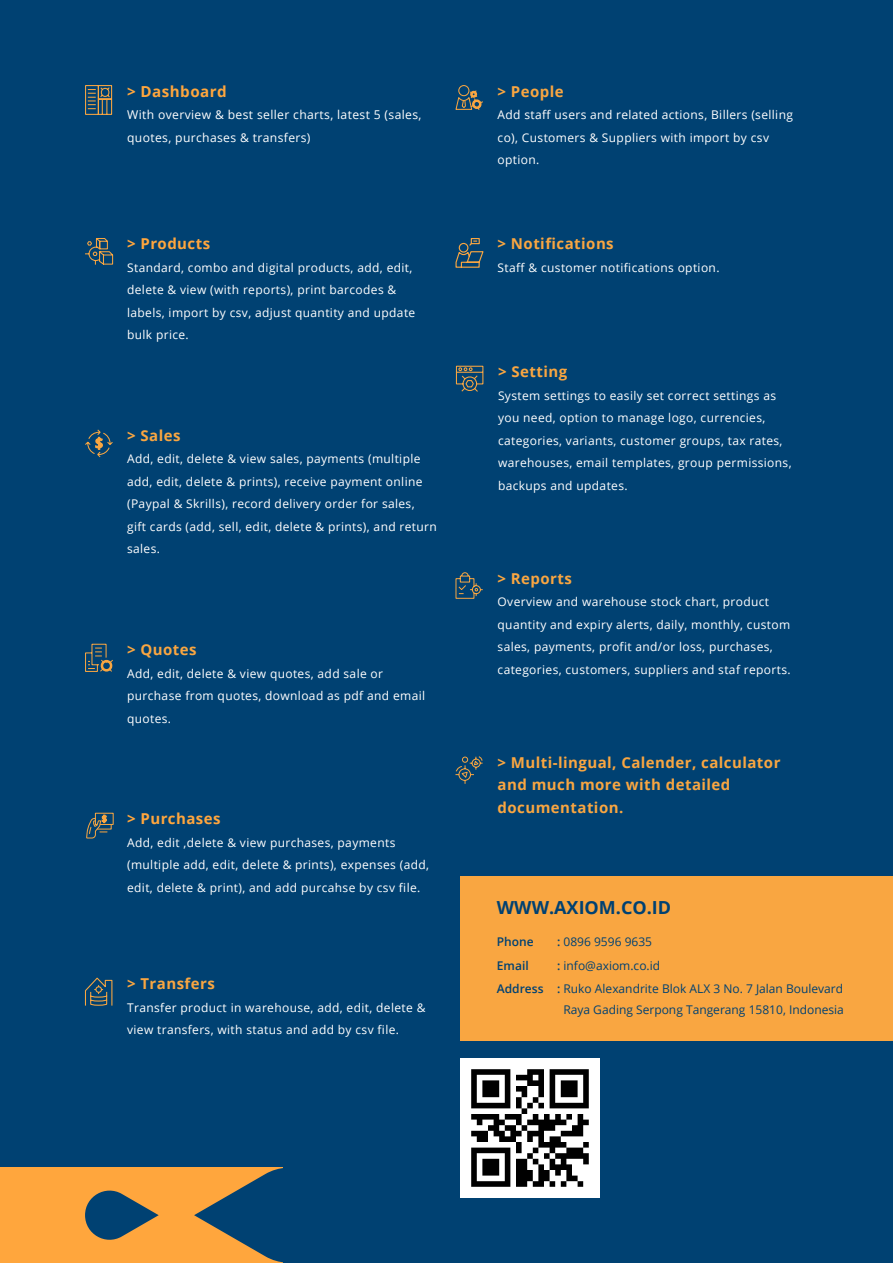
<style>
.page{position:relative;width:893px;height:1263px;background:#004172}
.page>*{position:absolute;margin:0;border:0;box-sizing:border-box;transform-origin:0 0}
.t1{font:700 18px "Open Sans";color:#004172}
.t2{font:700 15.15px "Open Sans";letter-spacing:.03em;color:#ffa63d}
.t3{font:700 15px/22.5px "Open Sans";letter-spacing:.03em;color:#f9a641}
.t4{font:700 15px "Open Sans";letter-spacing:.03em;color:#ffa63d}
.t5{font:12.15px/22.8px "Open Sans";letter-spacing:.03em;color:#fff}
.t6{font:12px/22.5px "Open Sans";letter-spacing:.03em;color:#fff}
.t7{font:12px "Open Sans";color:#004172}
.t8{font:600 12px "Open Sans";color:#004172}
.s1{font-weight:600}
</style>
<div class="page">
<svg style="left:85px;top:85px;width:28px;height:30px"></svg>
<svg style="left:455px;top:85px;width:28px;height:25px"></svg>
<svg style="left:85px;top:238px;width:29px;height:27px"></svg>
<svg style="left:455px;top:238px;width:29px;height:30px"></svg>
<svg style="left:85px;top:429px;width:28px;height:29px"></svg>
<svg style="left:455px;top:365px;width:29px;height:27px"></svg>
<svg style="left:85px;top:643px;width:28px;height:29px"></svg>
<svg style="left:455px;top:572px;width:28px;height:27px"></svg>
<svg style="left:86px;top:812px;width:28px;height:27px"></svg>
<svg style="left:455px;top:756px;width:28px;height:28px"></svg>
<svg style="left:84px;top:977px;width:29px;height:29px"></svg>
<div style="left:460px;top:876px;width:433px;height:61px;background:#f9a641"></div>
<div style="left:460px;top:932px;width:433px;height:108px;background:#f9a641"></div>
<div style="left:0;top:1167px;width:283px;height:96px;background:#ffa63d"></div>
<svg style="left:85px;top:1190px;width:74px;height:50px"></svg>
<svg style="left:194px;top:1168px;width:89px;height:95px"></svg>
<img style="left:460px;top:1058px;width:140px;height:140px">
<p class="t2" style="left:127px;top:80px;width:101px">&gt; Dashboard</p>
<p class="t5" style="left:127px;top:103px;width:296px">With overview &amp; best seller charts, latest 5 (sales, quotes, purchases &amp; transfers)</p>
<p class="t4" style="left:127px;top:233px;width:85px">&gt; Products</p>
<p class="t6" style="left:127px;top:256px;width:290px">Standard, combo and digital products, add, edit, delete &amp; view (with reports), print barcodes &amp; labels, import by csv, adjust quantity and update bulk price.</p>
<p class="t3" style="left:127px;top:424px;width:55px">&gt; Sales</p>
<p class="t6" style="left:127px;top:448px;width:311px">Add, edit, delete &amp; view sales, payments (multiple add, edit, delete &amp; prints), receive payment online (Paypal &amp; Skrills), record delivery order for sales,<br>gift cards (add, sell, edit, delete &amp; prints), and return sales.</p>
<p class="t3" style="left:127px;top:638px;width:71px">&gt; Quotes</p>
<p class="t6" style="left:127px;top:662px;width:300px">Add, edit, delete &amp; view quotes, add sale or purchase from quotes, download as pdf and email quotes.</p>
<p class="t4" style="left:127px;top:808px;width:95px">&gt; Purchases</p>
<p class="t6" style="left:127px;top:831px;width:303px">Add, edit ,delete &amp; view purchases, payments (multiple add, edit, delete &amp; prints), expenses (add, edit, delete &amp; print), and add purcahse by csv file.</p>
<p class="t3" style="left:127px;top:972px;width:89px">&gt; Transfers</p>
<p class="t6" style="left:127px;top:996px;width:300px">Transfer product in warehouse, add, edit, delete &amp; view transfers, with status and add by csv file.</p>
<p class="t3" style="left:498px;top:79px;width:68px">&gt; People</p>
<p class="t6" style="left:498px;top:103px;width:297px">Add staff users and related actions, Billers (selling co), Customers &amp; Suppliers with import by csv option.</p>
<p class="t3" style="left:498px;top:232px;width:118px">&gt; Notifications</p>
<p class="t6" style="left:498px;top:256px;width:223px">Staff &amp; customer notifications option.</p>
<p class="t3" style="left:498px;top:360px;width:71px">&gt; Setting</p>
<p class="t6" style="left:498px;top:384px;width:295px">System settings to easily set correct settings as you need, option to manage logo, currencies, categories, variants, customer groups, tax rates, warehouses, email templates, group permissions, backups and updates.</p>
<p class="t3" style="left:498px;top:567px;width:76px">&gt; Reports</p>
<p class="t6" style="left:498px;top:590px;width:295px">Overview and warehouse stock chart, product quantity and expiry alerts, daily, monthly, custom sales, payments, profit and/or loss, purchases, categories, customers, suppliers and staf reports.</p>
<p class="t3" style="left:498px;top:751px;width:284px">&gt; Multi-lingual, Calender, calculator and much more with detailed documentation.</p>
<p class="t1" style="left:497px;top:894px;width:176px">WWW.AXIOM.CO.ID</p>
<p class="t8" style="left:497px;top:933px;width:38px">Phone</p>
<p class="t7" style="left:557px;top:933px;width:97px"><span class="s1">:</span> 0896 9596 9635</p>
<p class="t8" style="left:497px;top:957px;width:33px">Email</p>
<p class="t7" style="left:557px;top:957px;width:105px"><span class="s1">:</span> info@axiom.co.id</p>
<p class="t7" style="left:497px;top:980px;width:348px"><span class="s1">Address :</span> Ruko Alexandrite Blok ALX 3 No. 7 Jalan Boulevard</p>
<p class="t7" style="left:563px;top:1001px;width:282px">Raya Gading Serpong Tangerang 15810, Indonesia</p>
</div>
